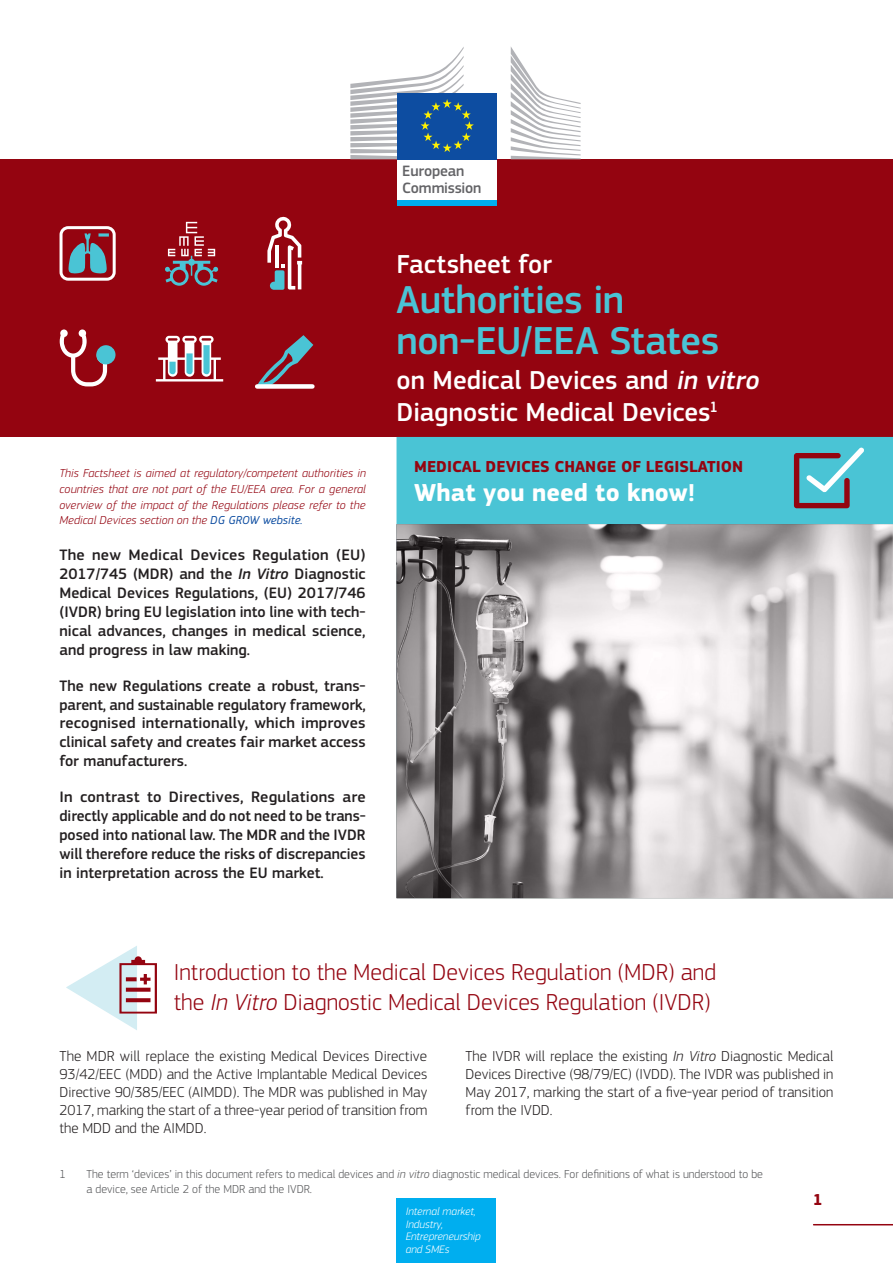
<style>
.page{position:relative;width:893px;height:1263px;background:#fff}
.page>*{position:absolute;margin:0;border:0;box-sizing:border-box;transform-origin:0 0}
.t1{font:500 40.5px/40.5px "EC Square Sans Pro";letter-spacing:-.01em;color:#4ac4d5}
.t2{font:500 27px/31.5px "EC Square Sans Pro";color:#fff}
.t3{font:700 25.5px "EC Square Sans Pro";color:#fff}
.t4{font:300 24px/30px "EC Square Sans Pro";color:#940410}
.t5{font:700 16.5px "EC Square Sans Pro";color:#940410}
.t6{font:500 15.75px/18.9px "EC Square Sans Pro";color:#231f20;text-align:justify}
.t7{font:500 15.6px/16.4px "EC Square Sans Pro";letter-spacing:-.01em;color:#636366}
.t8{font:300 15px/18px "EC Square Sans Pro";color:#231f20;text-align:justify}
.t9{font:italic 300 12px/15.6px "EC Square Sans Pro";letter-spacing:.005em;color:#940410;text-align:justify}
.t10{font:300 12px/14.4px "EC Square Sans Pro";color:#57585a}
.t11{font:italic 300 11.25px/12.8px "EC Square Sans Pro";color:#fff}
.s1{font-weight:400;color:#0d4da1}
.s2{font-style:italic}
</style>
<div class="page">
<div style="left:0;top:159px;width:893px;height:278px;background:#940410"></div>
<img style="left:396px;top:524px;width:497px;height:374px">
<div style="left:397px;top:1198px;width:99px;height:65px;background:#00aeef"></div>
<div style="left:396px;top:437px;width:497px;height:87px;background:#4ac4d5"></div>
<hr style="left:814px;top:1224px;width:79px;height:1px;background:#940410">
<div style="left:397px;top:157px;width:100px;height:44px;background:#fff"></div>
<div style="left:397px;top:93px;width:100px;height:66px;background:#0d4da1"></div>
<svg style="left:350px;top:47px;width:124px;height:112px"></svg>
<div style="left:397px;top:200px;width:100px;height:6px;background:#00aeef"></div>
<svg style="left:511px;top:47px;width:70px;height:112px"></svg>
<svg style="left:66px;top:946px;width:91px;height:84px"></svg>
<svg style="left:68px;top:233px;width:41px;height:41px"></svg>
<div style="left:60px;top:226px;width:56px;height:55px;border:3px solid #fff;border-radius:7px"></div>
<svg style="left:60px;top:329px;width:52px;height:57px"></svg>
<div style="left:96px;top:345px;width:20px;height:19px;background:#4ac4d5;border-radius:50%"></div>
<svg style="left:267px;top:216px;width:35px;height:74px"></svg>
<svg style="left:258px;top:335px;width:55px;height:51px"></svg>
<div style="left:257px;top:384px;width:55px;height:5px;background:#fff"></div>
<svg style="left:165px;top:222px;width:53px;height:64px"></svg>
<svg style="left:156px;top:336px;width:67px;height:45px"></svg>
<p class="t7" style="left:402px;top:163px;width:80px">European<br>Commission</p>
<p class="t9" style="left:60px;top:466px;width:308px">This Factsheet is aimed at regulatory/competent authorities in countries that are not part of the EU/EEA area. For a general overview of the impact of the Regulations please refer to the Medical Devices section on the <span class="s1">DG GROW website.</span></p>
<p class="t6" style="left:60px;top:546px;width:308px">The new Medical Devices Regulation (EU)<br>2017/745 (MDR) and the <span class="s2">In Vitro</span> Diagnostic Medical Devices Regulations, (EU) 2017/746 (IVDR) bring EU legislation into line with tech&shy;nical advances, changes in medical science, and progress in law making.</p>
<p class="t6" style="left:60px;top:676px;width:308px">The new Regulations create a robust, trans&shy;parent, and sustainable regulatory framework, recognised internationally, which improves clinical safety and creates fair market access for manufacturers.</p>
<p class="t6" style="left:60px;top:788px;width:308px">In contrast to Directives, Regulations are directly applicable and do not need to be trans&shy;posed into national law. The MDR and the IVDR will therefore reduce the risks of discrepancies in interpretation across the EU market.</p>
<p class="t2" style="left:396px;top:248px;width:157px">Factsheet for</p>
<p class="t1" style="left:396px;top:280px;width:324px">Authorities in non-EU/EEA States</p>
<p class="t2" style="left:396px;top:365px;width:369px">on Medical Devices and <span class="s2">in vitro<br></span>Diagnostic Medical Devices<sup>1</sup></p>
<p class="t5" style="left:414px;top:456px;width:331px">MEDICAL DEVICES CHANGE OF LEGISLATION</p>
<p class="t3" style="left:414px;top:478px;width:283px">What you need to know!</p>
<p class="t4" style="left:174px;top:957px;width:544px">Introduction to the Medical Devices Regulation (MDR) and the <span class="s2">In Vitro</span> Diagnostic Medical Devices Regulation (IVDR)</p>
<p class="t8" style="left:60px;top:1046px;width:369px">The MDR will replace the existing Medical Devices Directive 93/42/EEC (MDD) and the Active Implantable Medical Devices Directive 90/385/EEC (AIMDD). The MDR was published in May 2017, marking the start of a three-year period of transition from the MDD and the AIMDD.</p>
<p class="t8" style="left:466px;top:1046px;width:369px">The IVDR will replace the existing <span class="s2">In Vitro</span> Diagnostic Medical Devices Directive (98/79/EC) (IVDD). The IVDR was published in May 2017, marking the start of a five-year period of transition from the IVDD.</p>
<p class="t10" style="left:60px;top:1167px;width:8px">1</p>
<p class="t10" style="left:87px;top:1167px;width:678px">The term ‘devices’ in this document refers to medical devices and <span class="s2">in vitro</span> diagnostic medical devices. For definitions of what is understood to be a device, see Article 2 of the MDR and the IVDR.</p>
<p class="t11" style="left:406px;top:1205px;width:77px">Internal market,<br>Industry,<br>Entrepreneurship and SMEs</p>
<p class="t5" style="left:813px;top:1189px;width:11px">1</p>
</div>
